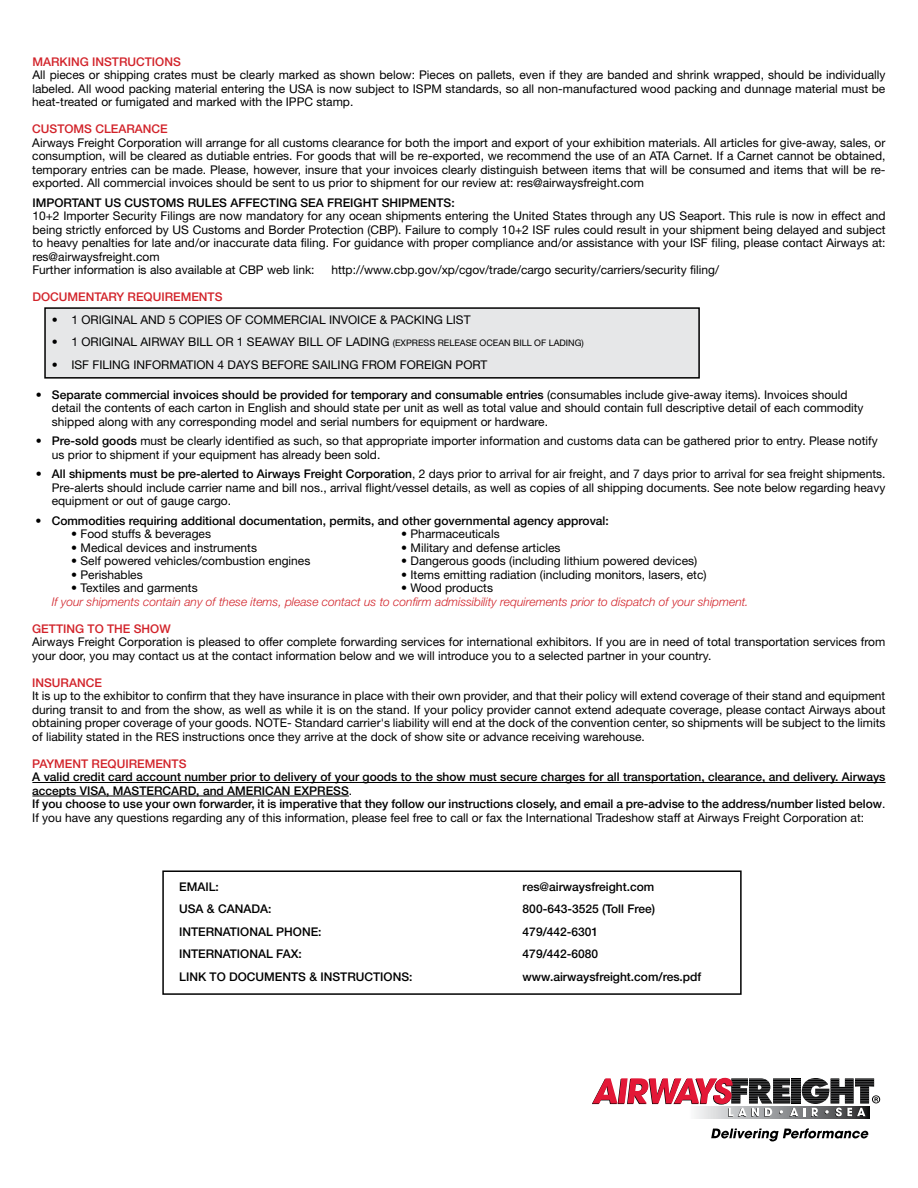
<style>
.page{position:relative;width:918px;height:1188px;background:#fff}
.page>*{position:absolute;margin:0;border:0;box-sizing:border-box;transform-origin:0 0}
.t1{font:12px/13.5px "Helvetica Neue LT Std";color:#000;text-align:justify}
.t2{font:500 12px/13.5px "Helvetica Neue LT Std";color:#000}
.t3{font:italic 300 12px "Helvetica Neue LT Std";color:#d2232a}
.t4{font:500 12px "Helvetica Neue LT Std";color:#d2232a}
.s1{font-size:9px}
.s2{font-weight:500}
.s3{font-weight:400}
</style>
<div class="page">
<div style="left:45px;top:308px;width:654px;height:70px;background:#e6e7e8"></div>
<div style="left:44px;top:307px;width:656px;height:72px;border:2px solid #000"></div>
<hr style="left:32px;top:782px;width:854px;height:1px;background:#000">
<hr style="left:32px;top:796px;width:317px;height:1px;background:#000">
<svg style="left:695px;top:1117px;width:174px;height:1px"></svg>
<svg style="left:711px;top:1128px;width:158px;height:13px"></svg>
<svg style="left:592px;top:1078px;width:288px;height:39px"></svg>
<div style="left:162px;top:870px;width:580px;height:125px;border:2px solid #000"></div>
<p class="t4" style="left:32px;top:54px;width:150px">MARKING INSTRUCTIONS</p>
<p class="t1" style="left:32px;top:68px;width:855px">All pieces or shipping crates must be clearly marked as shown below: Pieces on pallets, even if they are banded and shrink wrapped, should be individually labeled. All wood packing material entering the USA is now subject to ISPM standards, so all non-manufactured wood packing and dunnage material must be heat-treated or fumigated and marked with the IPPC stamp.</p>
<p class="t4" style="left:32px;top:122px;width:137px">CUSTOMS CLEARANCE</p>
<p class="t1" style="left:32px;top:136px;width:855px">Airways Freight Corporation will arrange for all customs clearance for both the import and export of your exhibition materials. All articles for give-away, sales, or consumption, will be cleared as dutiable entries. For goods that will be re-exported, we recommend the use of an ATA Carnet. If a Carnet cannot be obtained, temporary entries can be made. Please, however, insure that your invoices clearly distinguish between items that will be consumed and items that will be re&shy;exported. All commercial invoices should be sent to us prior to shipment for our review at: res@airwaysfreight.com</p>
<p class="t2" style="left:32px;top:196px;width:424px">IMPORTANT US CUSTOMS RULES AFFECTING SEA FREIGHT SHIPMENTS:</p>
<p class="t1" style="left:32px;top:209px;width:855px;text-align:left">10+2 Importer Security Filings are now mandatory for any ocean shipments entering the United States through any US Seaport. This rule is now in effect and being strictly enforced by US Customs and Border Protection (CBP). Failure to comply 10+2 ISF rules could result in your shipment being delayed and subject to heavy penalties for late and/or inaccurate data filing. For guidance with proper compliance and/or assistance with your ISF filing, please contact Airways at: res@airwaysfreight.com<br>Further information is also available at CBP web link:</p>
<p class="t1" style="left:331px;top:263px;width:389px">http://www.cbp.gov/xp/cgov/trade/cargo security/carriers/security filing/</p>
<p class="t4" style="left:32px;top:290px;width:192px">DOCUMENTARY REQUIREMENTS</p>
<p class="t1" style="left:52px;top:313px;width:420px">• 1 ORIGINAL AND 5 COPIES OF COMMERCIAL INVOICE &amp; PACKING LIST</p>
<p class="t1" style="left:52px;top:335px;width:534px">• 1 ORIGINAL AIRWAY BILL OR 1 SEAWAY BILL OF LADING <span class="s1">(EXPRESS RELEASE OCEAN BILL OF LADING)</span></p>
<p class="t1" style="left:52px;top:358px;width:437px">• ISF FILING INFORMATION 4 DAYS BEFORE SAILING FROM FOREIGN PORT</p>
<p class="t1" style="left:52px;top:388px;width:813px;text-align:left;text-indent:-16px">• <span class="s2">Separate commercial invoices should be provided for temporary and consumable entries</span> (consumables include give-away items). Invoices should detail the contents of each carton in English and should state per unit as well as total value and should contain full descriptive detail of each commodity shipped along with any corresponding model and serial numbers for equipment or hardware.</p>
<p class="t1" style="left:52px;top:434px;width:827px;text-indent:-16px">• <span class="s2">Pre-sold goods</span> must be clearly identified as such, so that appropriate importer information and customs data can be gathered prior to entry. Please notify us prior to shipment if your equipment has already been sold.</p>
<p class="t1" style="left:52px;top:467px;width:835px;text-indent:-16px">• <span class="s2">All shipments must be pre-alerted to Airways Freight Corporation</span>, 2 days prior to arrival for air freight, and 7 days prior to arrival for sea freight shipments.<br>Pre-alerts should include carrier name and bill nos., arrival flight/vessel details, as well as copies of all shipping documents. See note below regarding heavy equipment or out of gauge cargo.</p>
<p class="t2" style="left:36px;top:514px;width:575px"><span class="s3">•</span> Commodities requiring additional documentation, permits, and other governmental agency approval:</p>
<p class="t1" style="left:71px;top:527px;width:141px">• Food stuffs &amp; beverages</p>
<p class="t1" style="left:401px;top:527px;width:100px">• Pharmaceuticals</p>
<p class="t1" style="left:71px;top:541px;width:187px">• Medical devices and instruments</p>
<p class="t1" style="left:401px;top:541px;width:161px">• Military and defense articles</p>
<p class="t1" style="left:71px;top:554px;width:241px">• Self powered vehicles/combustion engines</p>
<p class="t1" style="left:401px;top:554px;width:298px">• Dangerous goods (including lithium powered devices)</p>
<p class="t1" style="left:71px;top:568px;width:73px">• Perishables</p>
<p class="t1" style="left:401px;top:568px;width:307px">• Items emitting radiation (including monitors, lasers, etc)</p>
<p class="t1" style="left:71px;top:581px;width:128px">• Textiles and garments</p>
<p class="t1" style="left:401px;top:581px;width:93px">• Wood products</p>
<p class="t3" style="left:52px;top:594px;width:698px">If your shipments contain any of these items, please contact us to confirm admissibility requirements prior to dispatch of your shipment.</p>
<p class="t4" style="left:32px;top:621px;width:140px">GETTING TO THE SHOW</p>
<p class="t1" style="left:32px;top:635px;width:855px">Airways Freight Corporation is pleased to offer complete forwarding services for international exhibitors. If you are in need of total transportation services from your door, you may contact us at the contact information below and we will introduce you to a selected partner in your country.</p>
<p class="t4" style="left:32px;top:675px;width:71px">INSURANCE</p>
<p class="t1" style="left:32px;top:689px;width:855px">It is up to the exhibitor to confirm that they have insurance in place with their own provider, and that their policy will extend coverage of their stand and equipment during transit to and from the show, as well as while it is on the stand. If your policy provider cannot extend adequate coverage, please contact Airways about obtaining proper coverage of your goods. NOTE- Standard carrier's liability will end at the dock of the convention center, so shipments will be subject to the limits of liability stated in the RES instructions once they arrive at the dock of show site or advance receiving warehouse.</p>
<p class="t4" style="left:32px;top:756px;width:156px">PAYMENT REQUIREMENTS</p>
<p class="t2" style="left:32px;top:770px;width:855px">A valid credit card account number prior to delivery of your goods to the show must secure charges for all transportation, clearance, and delivery. Airways accepts VISA, MASTERCARD, and AMERICAN EXPRESS<span class="s3">.<br></span>If you choose to use your own forwarder, it is imperative that they follow our instructions closely, and email a pre-advise to the address/number listed below<span class="s3">.<br>If you have any questions regarding any of this information, please feel free to call or fax the International Tradeshow staff at Airways Freight Corporation at:</span></p>
<p class="t2" style="left:179px;top:879px;width:41px">EMAIL:</p>
<p class="t2" style="left:523px;top:879px;width:133px">res@airwaysfreight.com</p>
<p class="t2" style="left:179px;top:902px;width:94px">USA &amp; CANADA:</p>
<p class="t2" style="left:523px;top:902px;width:134px">800-643-3525 (Toll Free)</p>
<p class="t2" style="left:179px;top:924px;width:144px">INTERNATIONAL PHONE:</p>
<p class="t2" style="left:523px;top:924px;width:77px">479/442-6301</p>
<p class="t2" style="left:179px;top:947px;width:124px">INTERNATIONAL FAX:</p>
<p class="t2" style="left:523px;top:947px;width:77px">479/442-6080</p>
<p class="t2" style="left:179px;top:969px;width:235px">LINK TO DOCUMENTS &amp; INSTRUCTIONS:</p>
<p class="t2" style="left:523px;top:969px;width:180px">www.airwaysfreight.com/res.pdf</p>
</div>
